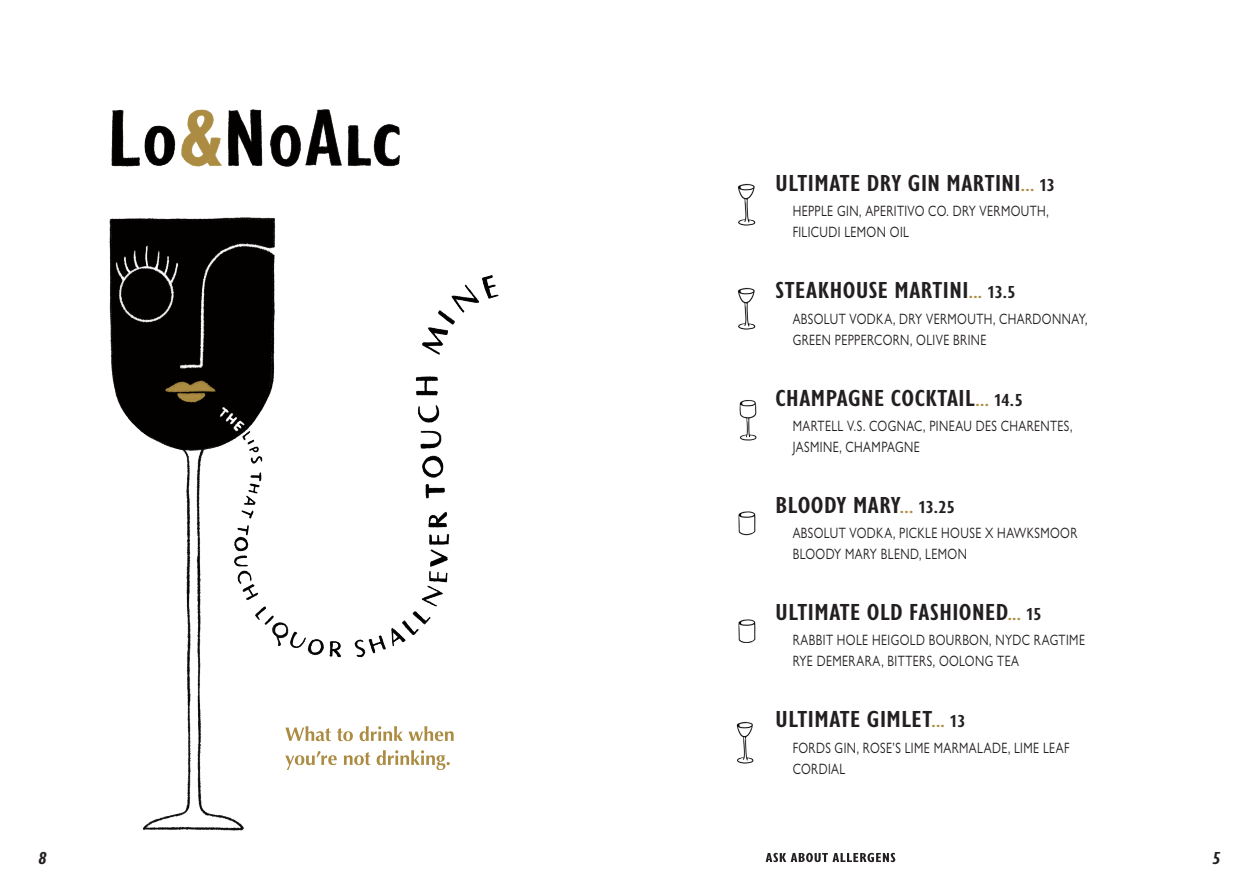
<style>
.page{position:relative;width:1259px;height:893px;background:#fff}
.page>*{position:absolute;margin:0;border:0;box-sizing:border-box;transform-origin:0 0}
.Drink_Name{font:600 condensed 24px "Gill Sans Nova";letter-spacing:.015em;color:#231f20;scale:1.17 1}
.Page_Numbers{font:italic 600 condensed 18px "Gill Sans Nova";color:#231f20;scale:1.17 1}
.Ingredients{font:15px/21px "Gill Sans Nova";letter-spacing:.035em;color:#231f20;scale:.8 1}
.s1{font-size:18px;color:#ab8c42}
.s2{font-size:18px}
</style>
<div class="page">
<svg style="left:765px;top:853px;width:130px;height:9px"></svg>
<img style="left:737px;top:287px;width:19px;height:43px">
<img style="left:738px;top:619px;width:18px;height:24px">
<img style="left:737px;top:183px;width:19px;height:43px">
<img style="left:739px;top:400px;width:18px;height:41px">
<img style="left:738px;top:511px;width:18px;height:24px">
<img style="left:109px;top:109px;width:390px;height:722px">
<svg style="left:285px;top:750px;width:165px;height:20px"></svg>
<svg style="left:285px;top:726px;width:169px;height:15px"></svg>
<img style="left:736px;top:721px;width:18px;height:43px">
<p class="Page_Numbers" style="left:39px;top:846px;width:8px">8</p>
<p class="Drink_Name" style="left:775px;top:167px;width:240px">ULTIMATE DRY GIN MARTINI<span class="s1">...</span> <span class="s2">13</span></p>
<p class="Ingredients" style="left:792px;top:201px;width:322px">HEPPLE GIN, APERITIVO CO. DRY VERMOUTH,<br>FILICUDI LEMON OIL</p>
<p class="Drink_Name" style="left:775px;top:275px;width:207px">STEAKHOUSE MARTINI<span class="s1">...</span> <span class="s2">13.5</span></p>
<p class="Ingredients" style="left:792px;top:308px;width:370px">ABSOLUT VODKA, DRY VERMOUTH, CHARDONNAY,<br>GREEN PEPPERCORN, OLIVE BRINE</p>
<p class="Drink_Name" style="left:775px;top:382px;width:213px">CHAMPAGNE COCKTAIL<span class="s1">...</span> <span class="s2">14.5</span></p>
<p class="Ingredients" style="left:792px;top:415px;width:351px">MARTELL V.S. COGNAC, PINEAU DES CHARENTES,<br>JASMINE, CHAMPAGNE</p>
<p class="Drink_Name" style="left:775px;top:489px;width:155px">BLOODY MARY<span class="s1">...</span> <span class="s2">13.25</span></p>
<p class="Ingredients" style="left:792px;top:522px;width:357px">ABSOLUT VODKA, PICKLE HOUSE X HAWKSMOOR<br>BLOODY MARY BLEND, LEMON</p>
<p class="Drink_Name" style="left:775px;top:596px;width:229px">ULTIMATE OLD FASHIONED<span class="s1">...</span> <span class="s2">15</span></p>
<p class="Ingredients" style="left:792px;top:630px;width:367px">RABBIT HOLE HEIGOLD BOURBON, NYDC RAGTIME<br>RYE DEMERARA, BITTERS, OOLONG TEA</p>
<p class="Drink_Name" style="left:775px;top:704px;width:164px">ULTIMATE GIMLET<span class="s1">...</span> <span class="s2">13</span></p>
<p class="Ingredients" style="left:792px;top:737px;width:348px">FORDS GIN, ROSE’S LIME MARMALADE, LIME LEAF<br>CORDIAL</p>
<p class="Page_Numbers" style="left:1212px;top:846px;width:8px">5</p>
</div>
